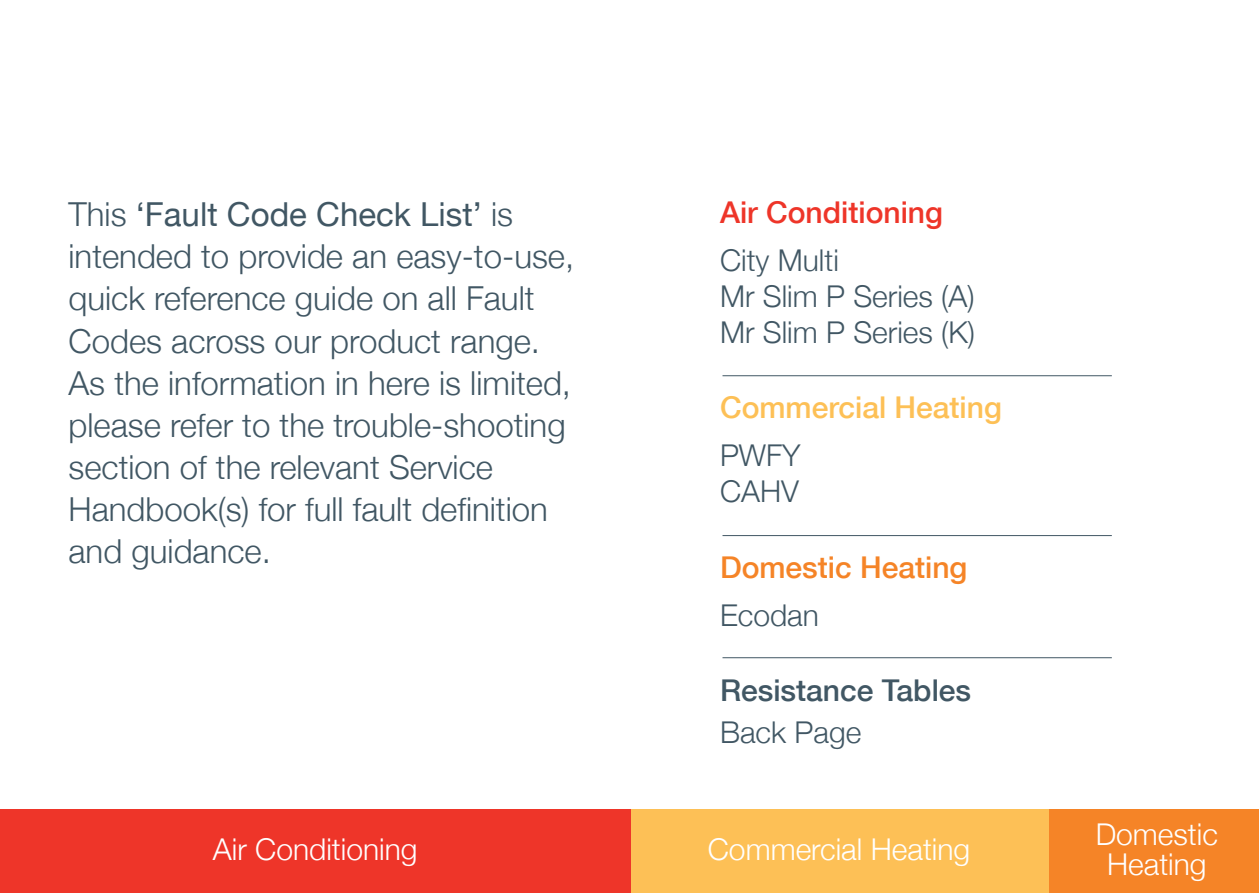
<style>
.page{position:relative;width:1259px;height:893px;background:#fff}
.page>*{position:absolute;margin:0;border:0;box-sizing:border-box;transform-origin:0 0}
.t1{font:300 33px/42px "Helvetica Neue";color:#415764}
.t2{font:300 30px/36px "Helvetica Neue";color:#415764}
.t3{font:300 30px/30px "Helvetica Neue";color:#fff;text-align:center}
.t4{font:500 30px "Helvetica Neue";color:#fdc056}
.t5{font:500 30px "Helvetica Neue";color:#415764}
.t6{font:500 30px "Helvetica Neue";color:#ee3529}
.t7{font:500 30px "Helvetica Neue";color:#f58427}
.s1{font-weight:400}
</style>
<div class="page">
<hr style="left:722px;top:375px;width:389px;height:1px;background:#415764">
<hr style="left:722px;top:535px;width:389px;height:1px;background:#415764">
<hr style="left:722px;top:657px;width:389px;height:1px;background:#415764">
<div style="left:630px;top:808px;width:419px;height:84px;background:#fdc056"></div>
<div style="left:1049px;top:808px;width:209px;height:84px;background:#f58427"></div>
<div style="left:0;top:808px;width:630px;height:84px;background:#ee3529"></div>
<p class="t1" style="left:68px;top:193px;width:507px">This <span class="s1">‘Fault Code Check List’</span> is intended to provide an easy-to-use, quick reference guide on all Fault<br>Codes across our product range.<br>As the information in here is limited, please refer to the trouble-shooting section of the relevant Service<br>Handbook(s) for full fault definition and guidance.</p>
<p class="t6" style="left:720px;top:194px;width:224px">Air Conditioning</p>
<p class="t2" style="left:720px;top:242px;width:257px">City Multi<br>Mr Slim P Series (A)<br>Mr Slim P Series (K)</p>
<p class="t4" style="left:720px;top:389px;width:283px">Commercial Heating</p>
<p class="t2" style="left:720px;top:437px;width:82px">PWFY<br>CAHV</p>
<p class="t7" style="left:720px;top:548px;width:249px">Domestic Heating</p>
<p class="t2" style="left:720px;top:596px;width:100px">Ecodan</p>
<p class="t3" style="left:213px;top:833px;width:206px">Air Conditioning</p>
<p class="t5" style="left:720px;top:671px;width:253px">Resistance Tables</p>
<p class="t2" style="left:720px;top:713px;width:143px">Back Page</p>
<p class="t3" style="left:708px;top:833px;width:264px">Commercial Heating</p>
<p class="t3" style="left:1095px;top:818px;width:124px">Domestic<br>Heating</p>
</div>
